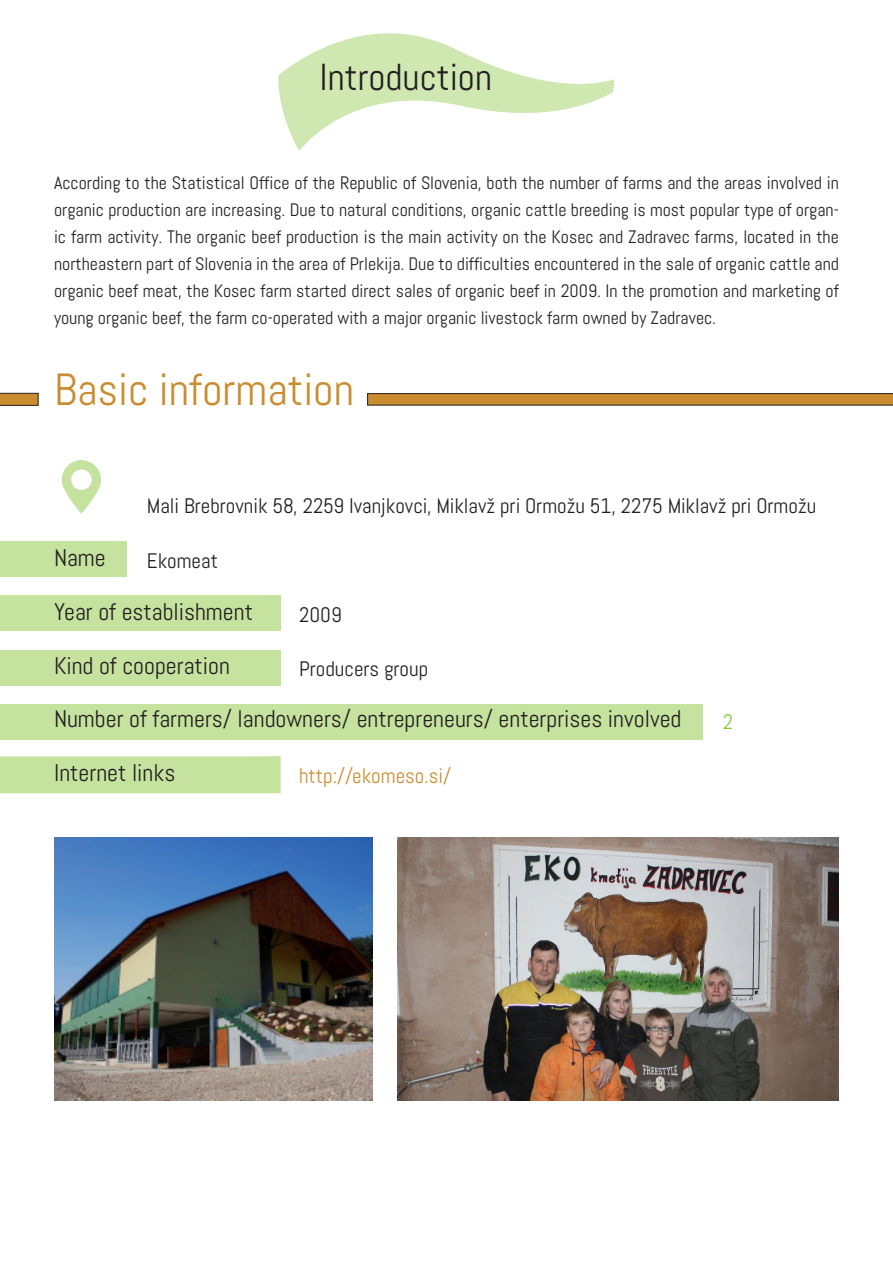
<style>
.page{position:relative;width:893px;height:1263px;background:#fff}
.page>*{position:absolute;margin:0;border:0;box-sizing:border-box;transform-origin:0 0}
.t1{font:45px "Abel";color:#cb8c30}
.t2{font:37.5px "Abel";color:#231f20}
.t3{font:24px "Abel";color:#231f20}
.t4{font:21px "Abel";color:#231f20}
.t5{font:21px "Abel";color:#cb8c30}
.t6{font:21px "Abel";color:#8bc63e}
.t7{font:18px/27px "Abel";color:#231f20;text-align:justify}
</style>
<div class="page">
<svg style="left:367px;top:393px;width:526px;height:13px;background:#b27e33"></svg>
<svg style="left:0;top:392px;width:39px;height:14px"></svg>
<svg style="left:278px;top:33px;width:337px;height:118px"></svg>
<div style="left:0;top:541px;width:127px;height:36px;background:#c5e29e"></div>
<div style="left:0;top:595px;width:281px;height:36px;background:#c5e29e"></div>
<div style="left:0;top:649px;width:281px;height:36px;background:#c5e29e"></div>
<div style="left:0;top:703px;width:703px;height:36px;background:#c5e29e"></div>
<svg style="left:62px;top:460px;width:39px;height:53px"></svg>
<img style="left:54px;top:837px;width:318px;height:264px">
<img style="left:398px;top:837px;width:441px;height:264px">
<div style="left:0;top:756px;width:281px;height:37px;background:#c5e29e"></div>
<p class="t2" style="left:319px;top:53px;width:174px">Introduction</p>
<p class="t7" style="left:54px;top:169px;width:786px">According to the Statistical Office of the Republic of Slovenia, both the number of farms and the areas involved in organic production are increasing. Due to natural conditions, organic cattle breeding is most popular type of organ&shy;ic farm activity. The organic beef production is the main activity on the Kosec and Zadravec farms, located in the northeastern part of Slovenia in the area of Prlekija. Due to difficulties encountered in the sale of organic cattle and organic beef meat, the Kosec farm started direct sales of organic beef in 2009. In the promotion and marketing of young organic beef, the farm co-operated with a major organic livestock farm owned by Zadravec.</p>
<p class="t1" style="left:54px;top:361px;width:302px">Basic information</p>
<p class="t4" style="left:147px;top:493px;width:671px">Mali Brebrovnik 58, 2259 Ivanjkovci, Miklavž pri Ormožu 51, 2275 Miklavž pri Ormožu</p>
<p class="t3" style="left:54px;top:542px;width:53px">Name</p>
<p class="t3" style="left:54px;top:596px;width:201px">Year of establishment</p>
<p class="t3" style="left:54px;top:651px;width:178px">Kind of cooperation</p>
<p class="t3" style="left:54px;top:703px;width:629px">Number of farmers/ landowners/ entrepreneurs/ enterprises involved</p>
<p class="t4" style="left:147px;top:547px;width:73px">Ekomeat</p>
<p class="t4" style="left:299px;top:602px;width:44px">2009</p>
<p class="t4" style="left:299px;top:656px;width:131px">Producers group</p>
<p class="t3" style="left:54px;top:758px;width:123px">Internet links</p>
<p class="t5" style="left:299px;top:762px;width:153px">http://ekomeso.si/</p>
<p class="t6" style="left:723px;top:708px;width:12px">2</p>
</div>
